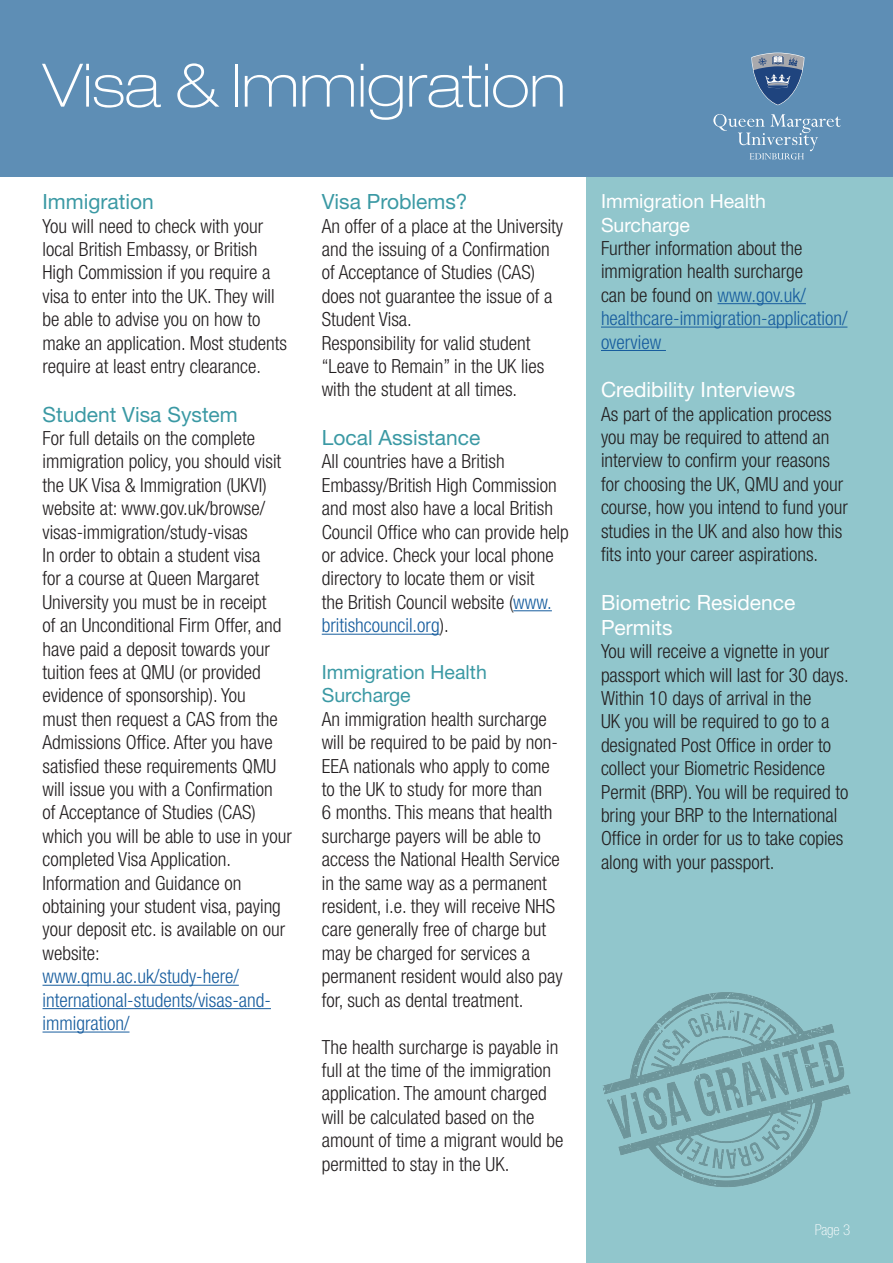
<style>
.page{position:relative;width:893px;height:1263px;background:#fff}
.page>*{position:absolute;margin:0;border:0;box-sizing:border-box;transform-origin:0 0}
.t1{font:100 expanded 60px "Helvetica Neue LT Pro";color:#fff}
.t2{font:21px "Helvetica Neue LT Std";color:#3b99a4}
.t3{font:21px/25.2px "Helvetica Neue LT Std";color:#fff}
.t4{font:300 condensed 19.5px/23.4px "Helvetica Neue LT Std";color:#231f20}
.t5{font:300 condensed 19.5px/23.4px "Helvetica Neue LT Std";color:#175d9e}
.t6{font:19.5px/23.4px "Helvetica Neue LT Std";color:#3b99a4}
.t7{font:19.5px/23.4px "Helvetica Neue LT Std";color:#fff}
.t8{font:100 condensed 15px "Helvetica Neue LT Std";color:#fff}
.s1{color:#175d9e}
</style>
<div class="page">
<div style="left:586px;top:176px;width:307px;height:1087px;background:#91c6cc"></div>
<div style="left:0;top:0;width:893px;height:176px;background:#5e8eb5"></div>
<svg style="left:751px;top:52px;width:54px;height:54px"></svg>
<svg style="left:713px;top:114px;width:128px;height:45px"></svg>
<hr style="left:43px;top:985px;width:196px;height:1px;background:#175d9e">
<hr style="left:43px;top:1008px;width:228px;height:1px;background:#175d9e">
<hr style="left:43px;top:1031px;width:87px;height:1px;background:#175d9e">
<hr style="left:513px;top:610px;width:39px;height:1px;background:#175d9e">
<hr style="left:322px;top:634px;width:118px;height:1px;background:#175d9e">
<hr style="left:717px;top:303px;width:89px;height:1px;background:#175d9e">
<hr style="left:601px;top:327px;width:246px;height:1px;background:#175d9e">
<hr style="left:601px;top:350px;width:65px;height:1px;background:#175d9e">
<img style="left:603px;top:992px;width:247px;height:195px">
<h1 class="t1" style="left:43px;top:50px;width:525px">Visa &amp; Immigration</h1>
<p class="t2" style="left:43px;top:189px;width:113px">Immigration</p>
<p class="t4" style="left:43px;top:214px;width:246px">You will need to check with your local British Embassy, or British<br>High Commission if you require a visa to enter into the UK. They will be able to advise you on how to make an application. Most students require at least entry clearance.</p>
<p class="t2" style="left:43px;top:402px;width:197px">Student Visa System</p>
<p class="t4" style="left:43px;top:426px;width:251px">For full details on the complete immigration policy, you should visit the UK Visa &amp; Immigration (UKVI) website at: www.gov.uk/browse/ visas-immigration/study-visas<br>In order to obtain a student visa<br>for a course at Queen Margaret<br>University you must be in receipt<br>of an Unconditional Firm Offer, and have paid a deposit towards your tuition fees at QMU (or provided evidence of sponsorship). You<br>must then request a CAS from the<br>Admissions Office. After you have satisfied these requirements QMU will issue you with a Confirmation<br>of Acceptance of Studies (CAS) which you will be able to use in your completed Visa Application.<br>Information and Guidance on obtaining your student visa, paying your deposit etc. is available on our website:</p>
<p class="t5" style="left:43px;top:964px;width:230px">www.qmu.ac.uk/study-here/ international-students/visas-and&shy;immigration/</p>
<p class="t2" style="left:322px;top:189px;width:147px">Visa Problems?</p>
<p class="t4" style="left:322px;top:214px;width:243px">An offer of a place at the University and the issuing of a Confirmation of Acceptance of Studies (CAS) does not guarantee the issue of a<br>Student Visa.<br>Responsibility for valid student “Leave to Remain” in the UK lies with the student at all times.</p>
<p class="t2" style="left:322px;top:425px;width:160px">Local Assistance</p>
<p class="t4" style="left:322px;top:450px;width:249px">All countries have a British<br>Embassy/British High Commission and most also have a local British<br>Council Office who can provide help or advice. Check your local phone directory to locate them or visit<br>the British Council website (<span class="s1">www. britishcouncil.org</span>).</p>
<p class="t6" style="left:322px;top:660px;width:167px">Immigration Health<br>Surcharge</p>
<p class="t4" style="left:322px;top:707px;width:243px">An immigration health surcharge will be required to be paid by non-<br>EEA nationals who apply to come to the UK to study for more than<br>6 months. This means that health surcharge payers will be able to access the National Health Service in the same way as a permanent resident, i.e. they will receive NHS care generally free of charge but may be charged for services a permanent resident would also pay for, such as dental treatment.</p>
<p class="t4" style="left:322px;top:1035px;width:243px">The health surcharge is payable in full at the time of the immigration application. The amount charged will be calculated based on the amount of time a migrant would be permitted to stay in the UK.</p>
<p class="t7" style="left:601px;top:189px;width:167px">Immigration Health<br>Surcharge</p>
<p class="t4" style="left:601px;top:236px;width:248px">Further information about the immigration health surcharge<br>can be found on <span class="s1">www.gov.uk/ healthcare-immigration-application/ overview</span></p>
<p class="t3" style="left:601px;top:377px;width:196px">Credibility Interviews</p>
<p class="t4" style="left:601px;top:402px;width:248px">As part of the application process you may be required to attend an interview to confirm your reasons for choosing the UK, QMU and your course, how you intend to fund your studies in the UK and also how this fits into your career aspirations.</p>
<p class="t3" style="left:601px;top:589px;width:196px">Biometric Residence<br>Permits</p>
<p class="t4" style="left:601px;top:639px;width:249px">You will receive a vignette in your passport which will last for 30 days.<br>Within 10 days of arrival in the<br>UK you will be required to go to a designated Post Office in order to collect your Biometric Residence Permit (BRP). You will be required to bring your BRP to the International Office in order for us to take copies along with your passport.</p>
<p class="t8" style="left:815px;top:1222px;width:37px">Page 3</p>
</div>
